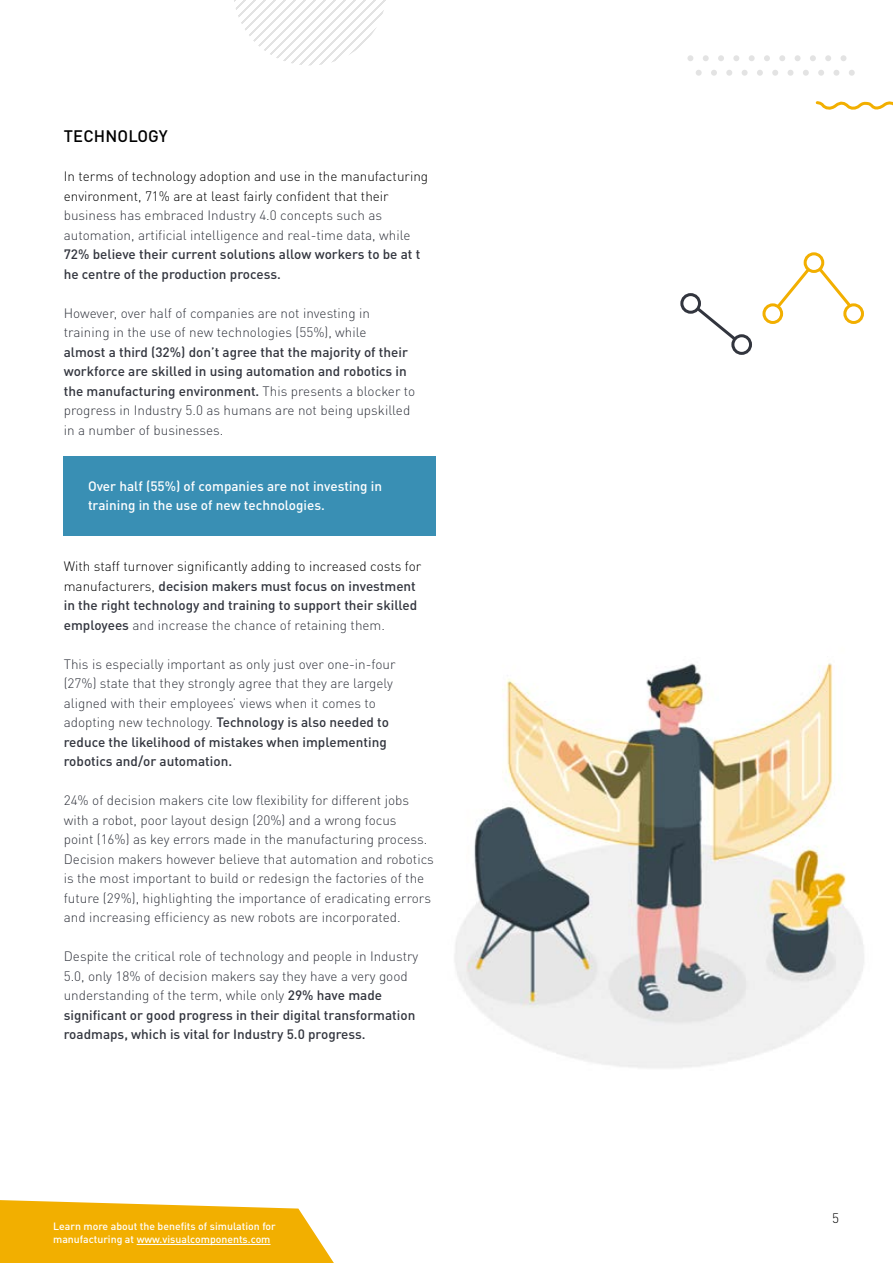
<style>
.page{position:relative;width:893px;height:1263px;background:#fff}
.page>*{position:absolute;margin:0;border:0;box-sizing:border-box;transform-origin:0 0}
.t1{font:500 16.5px "DINOT";letter-spacing:.01em;color:#000}
.t2{font:300 13.5px/19.5px "DINOT";color:#32353e}
.t3{font:500 13.5px/19.5px "DINOT";color:#32353e}
.t4{font:300 13.5px/19.5px "DINOT";color:#000}
.t5{font:500 13.5px/19.5px "DINOT";color:#fff}
.t6{font:500 10.5px/12.6px "DINOT";color:#fff}
.s1{font-weight:300}
.s2{font-weight:300;color:#000}
.s3{font-weight:500}
</style>
<div class="page">
<svg style="left:0;top:1200px;width:334px;height:63px;background:#f3b81f"></svg>
<hr style="left:137px;top:1244px;width:133px;height:1px;background:#fff">
<div style="left:64px;top:456px;width:372px;height:80px;background:#398fb4"></div>
<svg style="left:840px;top:55px;width:6px;height:6px"></svg>
<svg style="left:749px;top:55px;width:6px;height:6px"></svg>
<svg style="left:825px;top:55px;width:6px;height:6px"></svg>
<svg style="left:733px;top:55px;width:6px;height:6px"></svg>
<svg style="left:810px;top:55px;width:6px;height:6px"></svg>
<svg style="left:718px;top:55px;width:6px;height:6px"></svg>
<svg style="left:795px;top:55px;width:6px;height:6px"></svg>
<svg style="left:703px;top:55px;width:6px;height:6px"></svg>
<svg style="left:779px;top:55px;width:6px;height:6px"></svg>
<svg style="left:687px;top:55px;width:6px;height:6px"></svg>
<svg style="left:764px;top:55px;width:6px;height:6px"></svg>
<svg style="left:849px;top:70px;width:6px;height:6px"></svg>
<svg style="left:757px;top:70px;width:6px;height:6px"></svg>
<svg style="left:833px;top:70px;width:6px;height:6px"></svg>
<svg style="left:742px;top:70px;width:6px;height:6px"></svg>
<svg style="left:818px;top:70px;width:6px;height:6px"></svg>
<svg style="left:726px;top:70px;width:6px;height:6px"></svg>
<svg style="left:803px;top:70px;width:6px;height:6px"></svg>
<svg style="left:711px;top:70px;width:6px;height:6px"></svg>
<svg style="left:787px;top:70px;width:6px;height:6px"></svg>
<svg style="left:696px;top:70px;width:6px;height:6px"></svg>
<svg style="left:772px;top:70px;width:6px;height:6px"></svg>
<svg style="left:815px;top:101px;width:78px;height:9px"></svg>
<img style="left:454px;top:663px;width:410px;height:405px">
<div style="left:680px;top:293px;width:21px;height:21px;border:3px solid #32353e;border-radius:50%"></div>
<div style="left:762px;top:303px;width:21px;height:21px;border:3px solid #f2af00;border-radius:50%"></div>
<div style="left:843px;top:303px;width:21px;height:21px;border:3px solid #f2af00;border-radius:50%"></div>
<div style="left:731px;top:334px;width:21px;height:21px;border:3px solid #32353e;border-radius:50%"></div>
<div style="left:804px;top:252px;width:20px;height:21px;border:3px solid #f2af00;border-radius:50%"></div>
<svg style="left:694px;top:305px;width:45px;height:38px"></svg>
<svg style="left:775px;top:266px;width:79px;height:44px"></svg>
<svg style="left:234px;top:0;width:152px;height:65px"></svg>
<p class="t1" style="left:64px;top:126px;width:105px">TECHNOLOGY</p>
<p class="t4" style="left:64px;top:167px;width:366px">In terms of technology adoption and use in the manufacturing environment, 71% are at least fairly confident that their</p>
<p class="t2" style="left:64px;top:206px;width:348px">business has embraced Industry 4.0 concepts such as automation, artificial intelligence and real-time data, while</p>
<p class="t3" style="left:64px;top:244px;width:358px">72% believe their current solutions allow workers to be at t he centre of the production process.</p>
<p class="t2" style="left:64px;top:303px;width:308px">However, over half of companies are not investing in training in the use of new technologies (55%), while</p>
<p class="t3" style="left:64px;top:342px;width:353px">almost a third (32%) don’t agree that the majority of their workforce are skilled in using automation and robotics in the manufacturing environment. <span class="s1">This presents a blocker to progress in Industry 5.0 as humans are not being upskilled in a number of businesses.</span></p>
<p class="t5" style="left:88px;top:476px;width:296px">Over half (55%) of companies are not investing in training in the use of new technologies.</p>
<p class="t3" style="left:64px;top:556px;width:359px"><span class="s2">With staff turnover significantly adding to increased costs for manufacturers,</span> decision makers must focus on investment in the right technology and training to support their skilled employees <span class="s1">and increase the chance of retaining them.</span></p>
<p class="t2" style="left:64px;top:654px;width:333px">This is especially important as only just over one-in-four (27%) state that they strongly agree that they are largely aligned with their employees’ views when it comes to adopting new technology. <span class="s3">Technology is also needed to reduce the likelihood of mistakes when implementing robotics and/or automation.</span></p>
<p class="t2" style="left:64px;top:791px;width:371px">24% of decision makers cite low flexibility for different jobs with a robot, poor layout design (20%) and a wrong focus<br>point (16%) as key errors made in the manufacturing process.<br>Decision makers however believe that automation and robotics is the most important to build or redesign the factories of the future (29%), highlighting the importance of eradicating errors and increasing efficiency as new robots are incorporated.</p>
<p class="t2" style="left:64px;top:947px;width:356px">Despite the critical role of technology and people in Industry 5.0, only 18% of decision makers say they have a very good understanding of the term, while only <span class="s3">29% have made significant or good progress in their digital transformation roadmaps, which is vital for Industry 5.0 progress.</span></p>
<p class="t6" style="left:53px;top:1220px;width:224px">Learn more about the benefits of simulation for manufacturing at www.visualcomponents.com</p>
<p class="t4" style="left:832px;top:1208px;width:8px">5</p>
</div>
